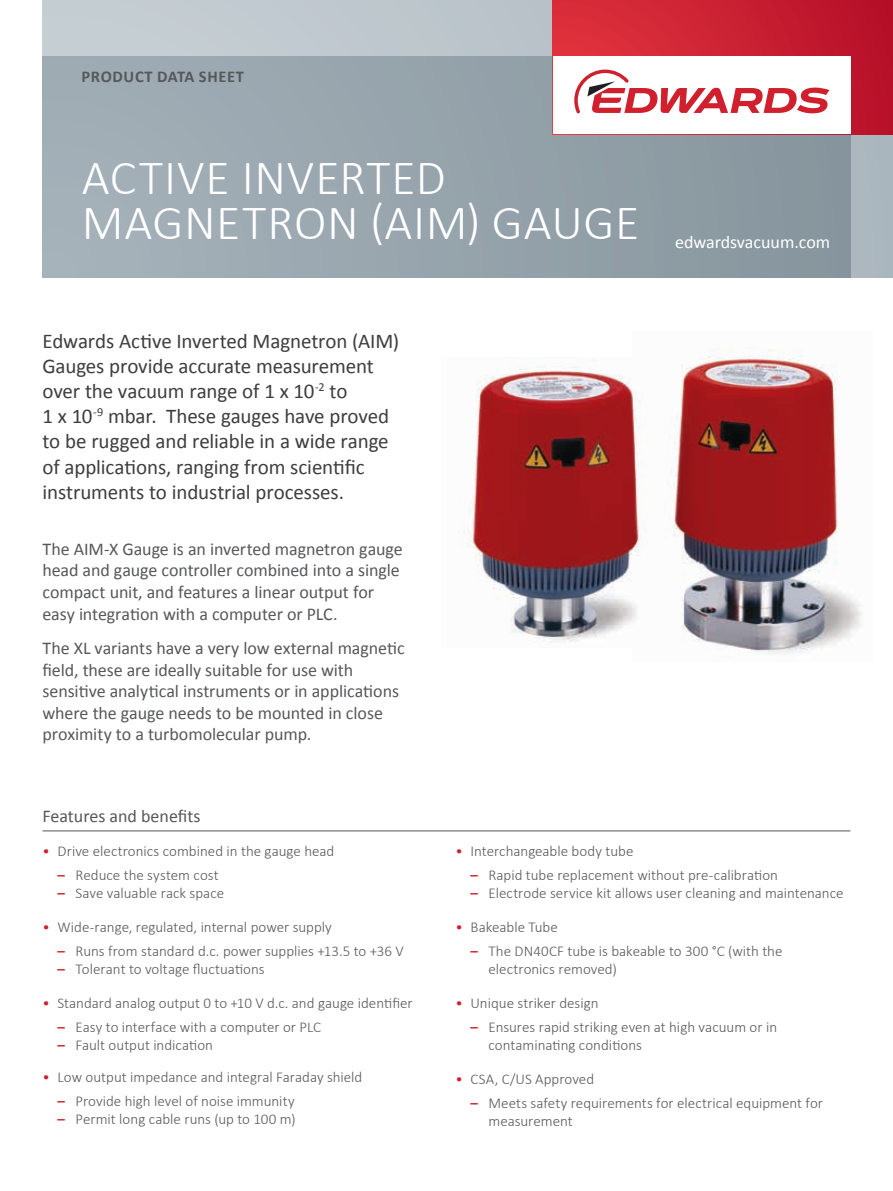
<style>
.page{position:relative;width:893px;height:1191px;background:#fff}
.page>*{position:absolute;margin:0;border:0;box-sizing:border-box;transform-origin:0 0}
.t1{font:300 49.5px/45px "Calibri";letter-spacing:.015em;color:#fff}
.t2{font:21px/25.2px "Calibri";letter-spacing:-.005em;color:#3e3e3f}
.t3{font:18px/21.6px "Calibri";letter-spacing:-.005em;color:#57585a}
.t4{font:18px "Calibri";color:#fff}
.t5{font:700 16.5px "Calibri";letter-spacing:.04em;color:#57585a}
.t6{font:300 15px/18px "Calibri";color:#57585a}
.s1{color:#d0202e}
.s2{font-weight:700;color:#d0202e}
</style>
<div class="page">
<hr style="left:43px;top:830px;width:807px;height:1px;background:#57585a">
<svg style="left:43px;top:0;width:850px;height:278px;background:#bbc4ca"></svg>
<div style="left:43px;top:57px;width:807px;height:221px;background:linear-gradient(to right,#a5b1b9,#87959d)"></div>
<svg style="left:553px;top:0;width:340px;height:134px;background:#c92235"></svg>
<div style="left:553px;top:57px;width:297px;height:77px;background:#fff"></div>
<svg style="left:574px;top:70px;width:255px;height:43px"></svg>
<img style="left:647px;top:348px;width:215px;height:306px">
<img style="left:458px;top:359px;width:189px;height:289px">
<p class="t5" style="left:82px;top:66px;width:164px">PRODUCT DATA SHEET</p>
<h1 class="t1" style="left:82px;top:155px;width:559px">ACTIVE INVERTED<br>MAGNETRON (AIM) GAUGE</h1>
<p class="t2" style="left:43px;top:328px;width:358px">Edwards Active Inverted Magnetron (AIM)<br>Gauges provide accurate measurement over the vacuum range of 1 x 10<sup>-2</sup> to<br>1 x 10<sup>-9</sup> mbar. These gauges have proved to be rugged and reliable in a wide range of applications, ranging from scientific instruments to industrial processes.</p>
<p class="t3" style="left:43px;top:538px;width:362px">The AIM-X Gauge is an inverted magnetron gauge head and gauge controller combined into a single compact unit, and features a linear output for easy integration with a computer or PLC.</p>
<p class="t3" style="left:43px;top:637px;width:364px">The XL variants have a very low external magnetic field, these are ideally suitable for use with sensitive analytical instruments or in applications where the gauge needs to be mounted in close proximity to a turbomolecular pump.</p>
<p class="t3" style="left:43px;top:805px;width:159px">Features and benefits</p>
<p class="t4" style="left:675px;top:231px;width:157px">edwardsvacuum.com</p>
<p class="t6" style="left:43px;top:841px;width:293px"><span class="s1">•</span> Drive electronics combined in the gauge head</p>
<p class="t6" style="left:58px;top:866px;width:163px"><span class="s2">–</span> Reduce the system cost</p>
<p class="t6" style="left:58px;top:884px;width:168px"><span class="s2">–</span> Save valuable rack space</p>
<p class="t6" style="left:43px;top:917px;width:291px"><span class="s1">•</span> Wide-range, regulated, internal power supply</p>
<p class="t6" style="left:58px;top:942px;width:348px"><span class="s2">–</span> Runs from standard d.c. power supplies +13.5 to +36 V</p>
<p class="t6" style="left:58px;top:960px;width:209px"><span class="s2">–</span> Tolerant to voltage fluctuations</p>
<p class="t6" style="left:43px;top:993px;width:372px"><span class="s1">•</span> Standard analog output 0 to +10 V d.c. and gauge identifier</p>
<p class="t6" style="left:58px;top:1018px;width:265px"><span class="s2">–</span> Easy to interface with a computer or PLC</p>
<p class="t6" style="left:58px;top:1036px;width:157px"><span class="s2">–</span> Fault output indication</p>
<p class="t6" style="left:43px;top:1067px;width:321px"><span class="s1">•</span> Low output impedance and integral Faraday shield</p>
<p class="t6" style="left:58px;top:1092px;width:239px"><span class="s2">–</span> Provide high level of noise immunity</p>
<p class="t6" style="left:58px;top:1110px;width:240px"><span class="s2">–</span> Permit long cable runs (up to 100 m)</p>
<p class="t6" style="left:455px;top:841px;width:179px"><span class="s1">•</span> Interchangeable body tube</p>
<p class="t6" style="left:470px;top:866px;width:309px"><span class="s2">–</span> Rapid tube replacement without pre-calibration</p>
<p class="t6" style="left:470px;top:884px;width:375px"><span class="s2">–</span> Electrode service kit allows user cleaning and maintenance</p>
<p class="t6" style="left:455px;top:917px;width:104px"><span class="s1">•</span> Bakeable Tube</p>
<p class="t6" style="left:488px;top:942px;width:295px;text-indent:-18px"><span class="s2">–</span> The DN40CF tube is bakeable to 300 °C (with the electronics removed)</p>
<p class="t6" style="left:455px;top:993px;width:145px"><span class="s1">•</span> Unique striker design</p>
<p class="t6" style="left:488px;top:1018px;width:290px;text-indent:-18px"><span class="s2">–</span> Ensures rapid striking even at high vacuum or in contaminating conditions</p>
<p class="t6" style="left:455px;top:1070px;width:140px"><span class="s1">•</span> CSA, C/US Approved</p>
<p class="t6" style="left:488px;top:1094px;width:336px;text-indent:-18px"><span class="s2">–</span> Meets safety requirements for electrical equipment for measurement</p>
</div>
